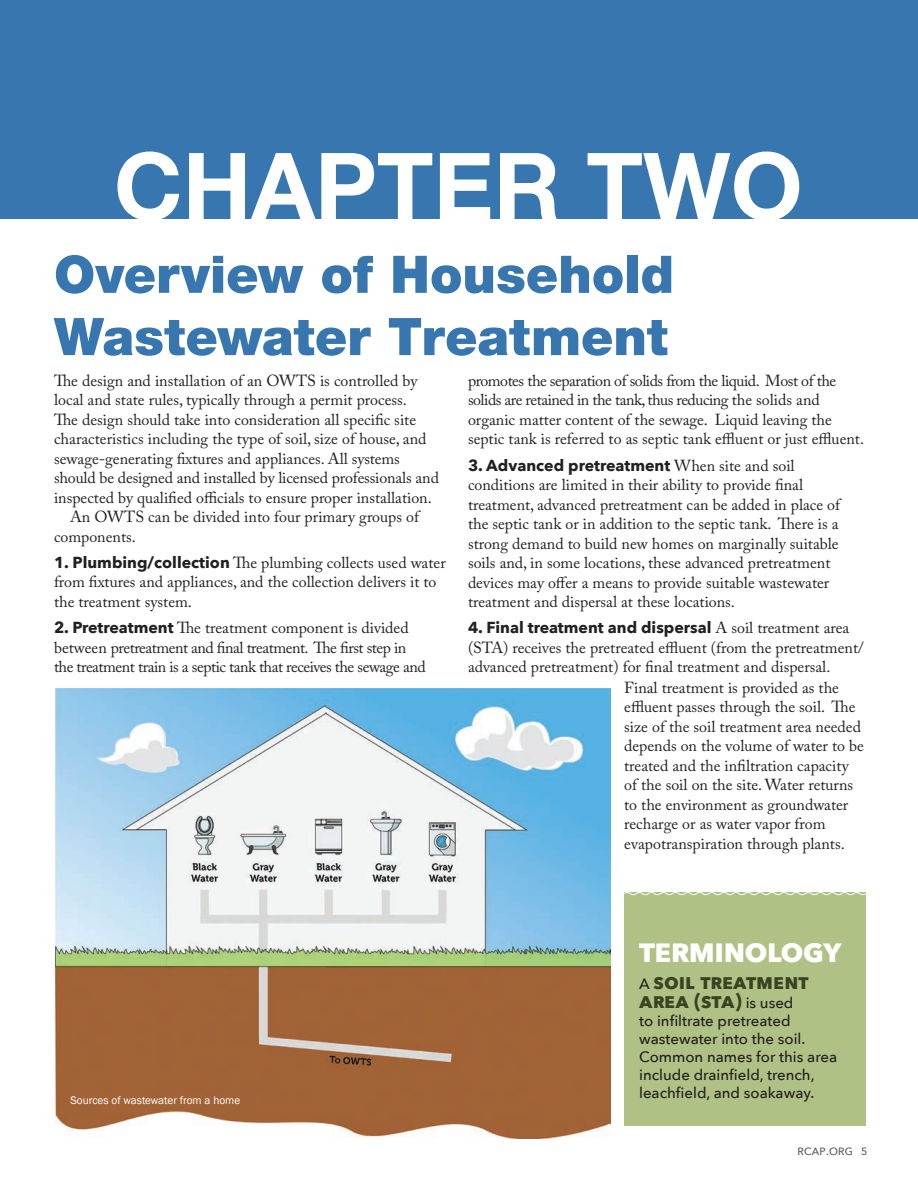
<style>
.page{position:relative;width:918px;height:1188px;background:#fff}
.page>*{position:absolute;margin:0;border:0;box-sizing:border-box;transform-origin:0 0}
.t1{font:700 92.7px "Helvetica Neue";color:#fff}
.t2{font:900 51.9px/62.2px "Helvetica Neue";letter-spacing:-.005em;color:#3876b0}
.t3{font:700 33px "Avenir Next";color:#fff}
.t4{font:700 21px/19.5px "Avenir Next";letter-spacing:.1em;color:#394321}
.t5{font:15.9px/19.5px "Adobe Caslon Pro";color:#231f20}
.t6{font:15.9px/19.5px "Adobe Caslon Pro";letter-spacing:-.03em;color:#231f20}
.t7{font:500 15px/18px "Avenir Next";color:#231f20}
.Caption_Text{font:11.25px "Franklin Gothic";color:#fff}
.t8{font:500 10.5px "Avenir Next";letter-spacing:.025em;color:#57585a}
.s1{font-family:"Avenir Next";font-weight:700}
.s2{font-weight:500;font-size:15px;color:#231f20}
</style>
<div class="page">
<div style="left:0;top:0;width:918px;height:218px;background:#3876b0"></div>
<img style="left:55px;top:688px;width:555px;height:451px">
<div style="left:624px;top:892px;width:242px;height:233px;background:#afc184"></div>
<svg style="left:624px;top:892px;width:242px;height:4px"></svg>
<p class="t1" style="left:114px;top:114px;width:690px">CHAPTER TWO</p>
<p class="t2" style="left:54px;top:243px;width:622px">Overview of Household<br>Wastewater Treatment</p>
<p class="t5" style="left:54px;top:370px;width:386px">The design and installation of an OWTS is controlled by local and state rules, typically through a permit process.<br>The design should take into consideration all specific site characteristics including the type of soil, size of house, and sewage-generating fixtures and appliances. All systems should be designed and installed by licensed professionals and inspected by qualified officials to ensure proper installation.</p>
<p class="t5" style="left:54px;top:507px;width:367px;text-indent:16px">An OWTS can be divided into four primary groups of components.</p>
<p class="t5" style="left:54px;top:553px;width:393px"><span class="s1">1. Plumbing/collection</span> The plumbing collects used water from fixtures and appliances, and the collection delivers it to the treatment system.</p>
<p class="t6" style="left:54px;top:618px;width:373px"><span class="s1">2. Pretreatment</span> The treatment component is divided between pretreatment and final treatment. The first step in the treatment train is a septic tank that receives the sewage and</p>
<p class="t5" style="left:468px;top:371px;width:398px">promotes the separation of solids from the liquid. Most of the solids are retained in the tank, thus reducing the solids and organic matter content of the sewage. Liquid leaving the septic tank is referred to as septic tank effluent or just effluent.</p>
<p class="t5" style="left:468px;top:455px;width:374px"><span class="s1">3. Advanced pretreatment</span> When site and soil conditions are limited in their ability to provide final treatment, advanced pretreatment can be added in place of the septic tank or in addition to the septic tank. There is a strong demand to build new homes on marginally suitable soils and, in some locations, these advanced pretreatment devices may offer a means to provide suitable wastewater treatment and dispersal at these locations.</p>
<p class="t5" style="left:468px;top:618px;width:397px"><span class="s1">4. Final treatment and dispersal</span> A soil treatment area (STA) receives the pretreated effluent (from the pretreatment/ advanced pretreatment) for final treatment and dispersal.</p>
<p class="Caption_Text" style="left:70px;top:1093px;width:171px">Sources of wastewater from a home</p>
<p class="t5" style="left:624px;top:677px;width:241px">Final treatment is provided as the effluent passes through the soil. The size of the soil treatment area needed depends on the volume of water to be treated and the infiltration capacity of the soil on the site. Water returns to the environment as groundwater recharge or as water vapor from evapotranspiration through plants.</p>
<p class="t3" style="left:639px;top:922px;width:204px">terminology</p>
<p class="t4" style="left:639px;top:971px;width:169px"><span class="s2">A</span> soil treatment area (sta) <span class="s2">is used</span></p>
<p class="t7" style="left:639px;top:1011px;width:199px">to infiltrate pretreated wastewater into the soil.<br>Common names for this area include drainfield, trench, leachfield, and soakaway.</p>
<p class="t8" style="left:797px;top:1142px;width:72px">RCAP.ORG 5</p>
</div>
